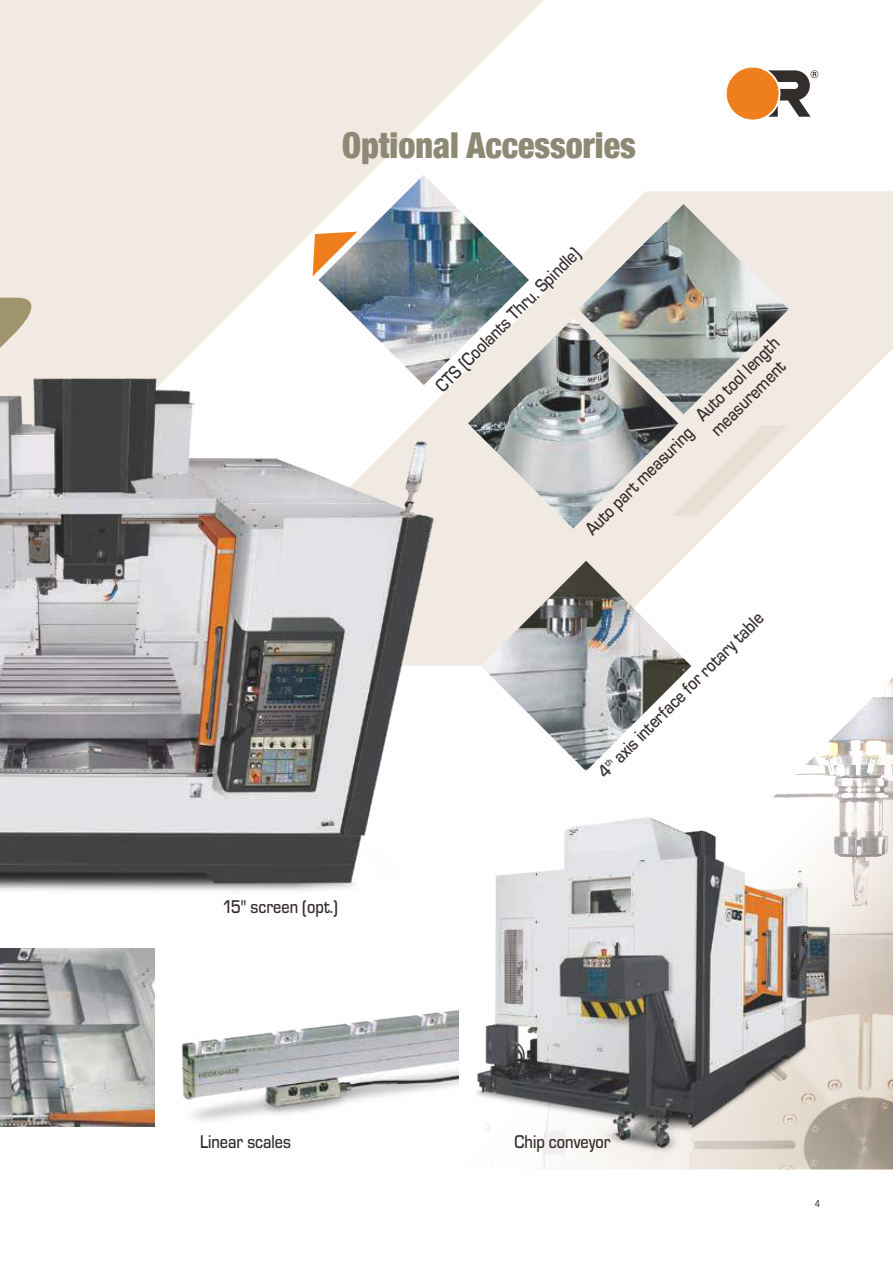
<style>
.page{position:relative;width:893px;height:1263px;background:#fff}
.page>*{position:absolute;margin:0;border:0;box-sizing:border-box;transform-origin:0 0}
.t1{font:900 condensed 35.7px "Helvetica Neue";color:#8c8a74;scale:.95 1}
.t2{font:500 19.2px/21.3px "Eurostile T";color:#332d2b;scale:.85 1}
.t3{font:condensed 10.5px "Avant Garde Gothic Itc T";color:#332d2b}
</style>
<div class="page">
<svg style="left:0;top:0;width:544px;height:370px;background:#f1ece5"></svg>
<svg style="left:0;top:298px;width:50px;height:72px;background:#d9d1c1"></svg>
<img style="left:447px;top:665px;width:446px;height:504px">
<svg style="left:171px;top:191px;width:722px;height:474px"></svg>
<img style="left:0;top:948px;width:155px;height:179px">
<img style="left:0;top:370px;width:447px;height:521px">
<img style="left:181px;top:1002px;width:277px;height:123px">
<img style="left:458px;top:808px;width:403px;height:362px">
<img style="left:481px;top:561px;width:210px;height:210px">
<svg style="left:313px;top:175px;width:476px;height:354px"></svg>
<img style="left:468px;top:318px;width:210px;height:211px">
<div style="left:727px;top:68px;width:51px;height:51px;background:#ef7e1d;border-radius:50%"></div>
<div style="left:727px;top:68px;width:51px;height:51px;border:1px solid #ef7e1d;border-radius:50%"></div>
<svg style="left:768px;top:70px;width:50px;height:47px"></svg>
<h1 class="t1" style="left:342px;top:116px;width:310px">Optional Accessories</h1>
<p class="t2" style="left:431px;top:381px;width:232px;rotate:-45deg">CTS (Coolants Thru. Spindle)</p>
<p class="t2" style="left:691px;top:410px;width:131px;rotate:-45deg">Auto tool length measurement</p>
<p class="t2" style="left:580px;top:524px;width:171px;rotate:-45deg">Auto part measuring</p>
<p class="t2" style="left:222px;top:896px;width:138px">15" screen (opt.)</p>
<p class="t2" style="left:593px;top:767px;width:267px;rotate:-45deg">4<sup>th</sup> axis interface for rotary table</p>
<p class="t2" style="left:200px;top:1131px;width:109px">Linear scales</p>
<p class="t2" style="left:515px;top:1131px;width:114px">Chip conveyor</p>
<p class="t3" style="left:815px;top:1198px;width:7px">4</p>
</div>
